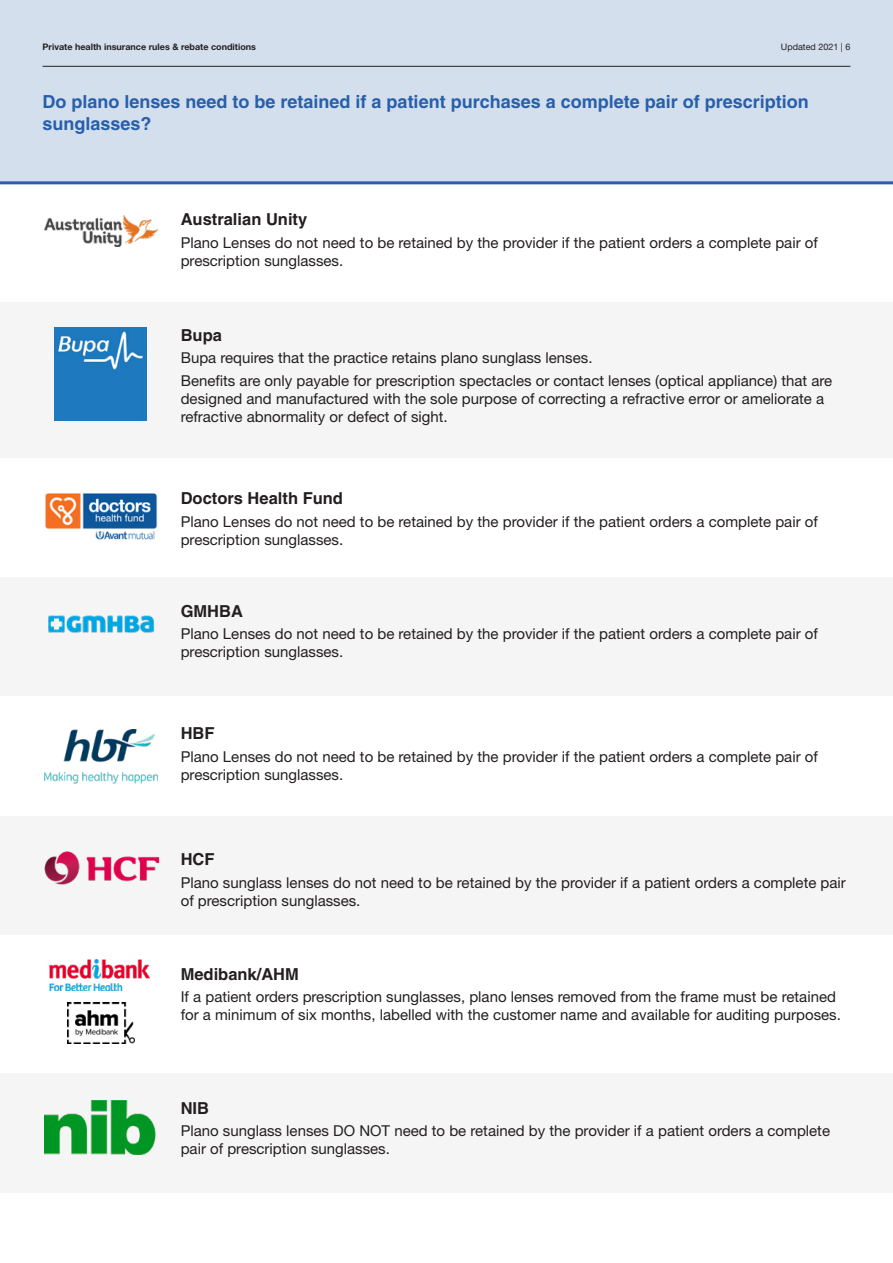
<style>
.page{position:relative;width:893px;height:1263px;background:#fff}
.page>*{position:absolute;margin:0;border:0;box-sizing:border-box;transform-origin:0 0}
.Heading_Level_1{font:700 18px/21.6px "Helvetica";color:#285faa}
.Heading_level_2{font:700 16.5px "Helvetica";color:#231f20}
.Body_Copy{font:15px/18px "Helvetica Neue";color:#231f20}
.t1{font:700 9px "Helvetica Neue";color:#231f20}
.t2{font:9px "Helvetica Neue";color:#231f20}
</style>
<div class="page">
<div style="left:0;top:0;width:893px;height:184px;background:#d4dfee"></div>
<hr style="left:43px;top:66px;width:807px;height:1px;background:#231f20">
<div style="left:0;top:302px;width:893px;height:157px;background:#f5f5f6"></div>
<div style="left:0;top:578px;width:893px;height:119px;background:#f5f5f6"></div>
<div style="left:0;top:816px;width:893px;height:119px;background:#f5f5f6"></div>
<div style="left:0;top:1073px;width:893px;height:119px;background:#f5f5f6"></div>
<img style="left:45px;top:492px;width:112px;height:48px">
<img style="left:45px;top:215px;width:112px;height:31px">
<img style="left:55px;top:328px;width:92px;height:92px">
<img style="left:48px;top:615px;width:107px;height:18px">
<img style="left:45px;top:729px;width:112px;height:54px">
<img style="left:44px;top:851px;width:115px;height:34px">
<img style="left:50px;top:959px;width:99px;height:32px">
<img style="left:45px;top:1100px;width:111px;height:54px">
<img style="left:68px;top:1002px;width:66px;height:41px">
<p class="t1" style="left:43px;top:41px;width:215px">Private health insurance rules &amp; rebate conditions</p>
<p class="t2" style="left:781px;top:41px;width:71px">Updated 2021 | 6</p>
<p class="Heading_Level_1" style="left:43px;top:91px;width:768px">Do plano lenses need to be retained if a patient purchases a complete pair of prescription sunglasses?</p>
<p class="Heading_level_2" style="left:181px;top:209px;width:128px">Australian Unity</p>
<p class="Body_Copy" style="left:181px;top:233px;width:639px">Plano Lenses do not need to be retained by the provider if the patient orders a complete pair of prescription sunglasses.</p>
<p class="Heading_level_2" style="left:181px;top:325px;width:43px">Bupa</p>
<p class="Body_Copy" style="left:181px;top:349px;width:413px">Bupa requires that the practice retains plano sunglass lenses.</p>
<p class="Body_Copy" style="left:181px;top:371px;width:653px">Benefits are only payable for prescription spectacles or contact lenses (optical appliance) that are designed and manufactured with the sole purpose of correcting a refractive error or ameliorate a refractive abnormality or defect of sight.</p>
<p class="Heading_level_2" style="left:181px;top:488px;width:164px">Doctors Health Fund</p>
<p class="Body_Copy" style="left:181px;top:512px;width:639px">Plano Lenses do not need to be retained by the provider if the patient orders a complete pair of prescription sunglasses.</p>
<p class="Heading_level_2" style="left:181px;top:601px;width:64px">GMHBA</p>
<p class="Body_Copy" style="left:181px;top:625px;width:639px">Plano Lenses do not need to be retained by the provider if the patient orders a complete pair of prescription sunglasses.</p>
<p class="Heading_level_2" style="left:181px;top:723px;width:35px">HBF</p>
<p class="Body_Copy" style="left:181px;top:747px;width:639px">Plano Lenses do not need to be retained by the provider if the patient orders a complete pair of prescription sunglasses.</p>
<p class="Heading_level_2" style="left:181px;top:849px;width:35px">HCF</p>
<p class="Body_Copy" style="left:181px;top:873px;width:667px">Plano sunglass lenses do not need to be retained by the provider if a patient orders a complete pair of prescription sunglasses.</p>
<p class="Heading_level_2" style="left:181px;top:964px;width:120px">Medibank/AHM</p>
<p class="Body_Copy" style="left:181px;top:988px;width:662px">If a patient orders prescription sunglasses, plano lenses removed from the frame must be retained for a minimum of six months, labelled with the customer name and available for auditing purposes.</p>
<p class="Heading_level_2" style="left:181px;top:1098px;width:30px">NIB</p>
<p class="Body_Copy" style="left:181px;top:1121px;width:651px">Plano sunglass lenses DO NOT need to be retained by the provider if a patient orders a complete pair of prescription sunglasses.</p>
</div>
